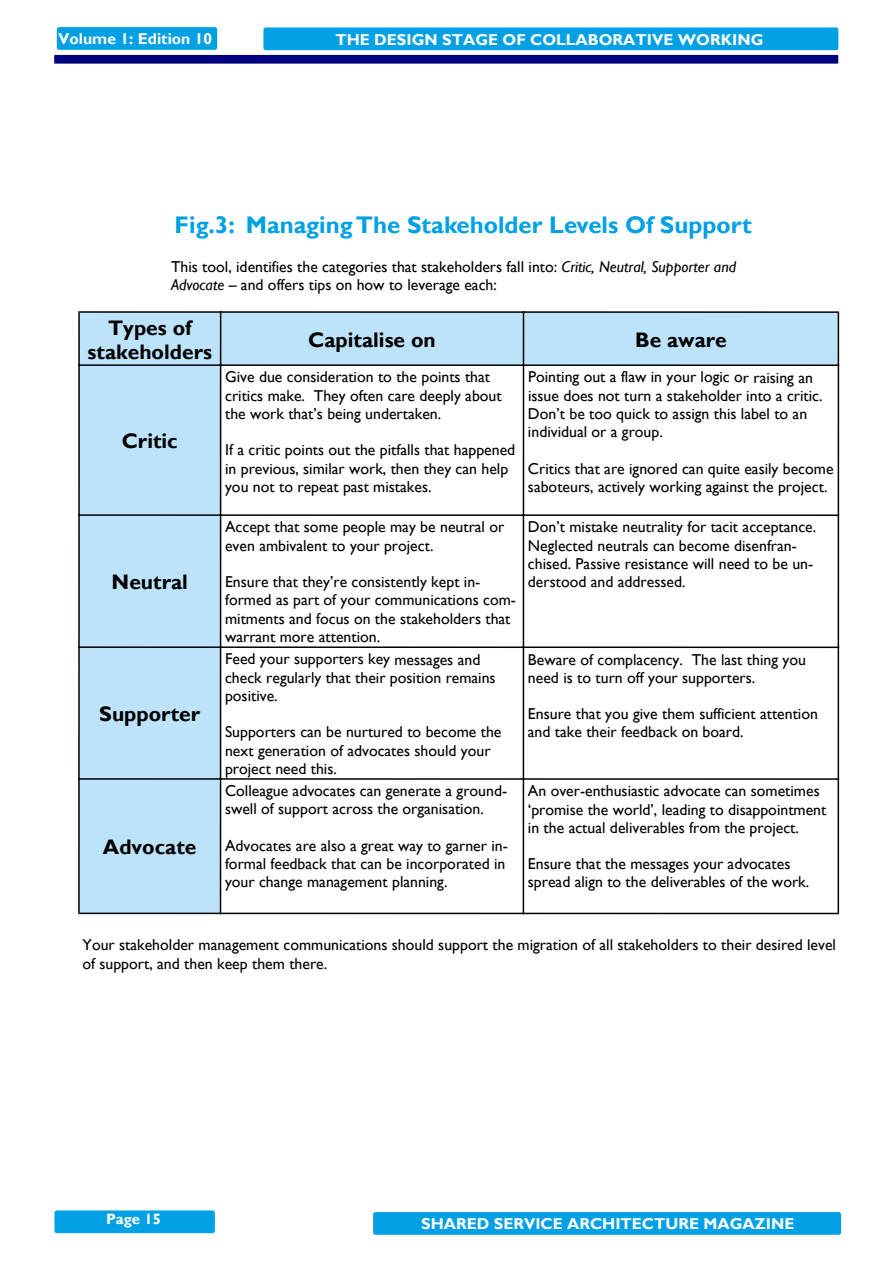
<style>
.page{position:relative;width:893px;height:1263px;background:#fff}
.page>*{position:absolute;margin:0;border:0;box-sizing:border-box;transform-origin:0 0}
.t1{font:700 24px "Gill Sans";color:#00a0e4}
.t2{font:700 21px/24.3px "Gill Sans";color:#000;text-align:center}
.t3{font:15.75px/18.1px "Gill Sans";color:#000}
.t4{font:700 15.75px "Gill Sans";color:#fff}
.t5{font:700 15px "Gill Sans";color:#fff}
.s1{font-style:italic}
</style>
<div class="page">
<div style="left:263px;top:27px;width:575px;height:23px;background:#00a0e4;border-radius:2px"></div>
<div style="left:57px;top:27px;width:160px;height:23px;background:#00a0e4;border-radius:2px"></div>
<div style="left:54px;top:55px;width:784px;height:9px;background:#000080"></div>
<div style="left:54px;top:1210px;width:161px;height:23px;background:#00a0e4;border-radius:2px"></div>
<div style="left:373px;top:1212px;width:468px;height:23px;background:#00a0e4;border-radius:2px"></div>
<div style="left:221px;top:312px;width:302px;height:53px;background:#bce3fa"></div>
<div style="left:79px;top:365px;width:142px;height:150px;background:#bce3fa"></div>
<div style="left:79px;top:515px;width:142px;height:132px;background:#bce3fa"></div>
<div style="left:79px;top:647px;width:142px;height:132px;background:#bce3fa"></div>
<hr style="left:220px;top:311px;width:304px;height:2px;background:#000">
<hr style="left:220px;top:364px;width:304px;height:2px;background:#000">
<hr style="left:78px;top:514px;width:143px;height:2px;background:#000">
<hr style="left:220px;top:514px;width:304px;height:2px;background:#000">
<hr style="left:523px;top:514px;width:316px;height:2px;background:#000">
<hr style="left:78px;top:646px;width:143px;height:2px;background:#000">
<hr style="left:220px;top:646px;width:304px;height:2px;background:#000">
<hr style="left:523px;top:646px;width:316px;height:2px;background:#000">
<hr style="left:220px;top:778px;width:304px;height:2px;background:#000">
<hr style="left:220px;top:913px;width:304px;height:1px;background:#000">
<svg style="left:78px;top:311px;width:142px;height:55px;background:#b0d4e9"></svg>
<hr style="left:78px;top:364px;width:2px;height:152px;background:#000">
<hr style="left:78px;top:514px;width:2px;height:134px;background:#000">
<hr style="left:78px;top:646px;width:2px;height:134px;background:#000">
<div style="left:78px;top:778px;width:142px;height:136px;background:#bce3fa"></div>
<hr style="left:220px;top:311px;width:1px;height:55px;background:#000">
<hr style="left:220px;top:364px;width:1px;height:152px;background:#000">
<hr style="left:220px;top:514px;width:1px;height:134px;background:#000">
<hr style="left:220px;top:646px;width:1px;height:134px;background:#000">
<hr style="left:220px;top:778px;width:1px;height:136px;background:#000">
<hr style="left:523px;top:364px;width:1px;height:152px;background:#000">
<hr style="left:523px;top:514px;width:1px;height:134px;background:#000">
<hr style="left:523px;top:646px;width:1px;height:134px;background:#000">
<svg style="left:523px;top:311px;width:316px;height:55px;background:#afd4e9"></svg>
<hr style="left:838px;top:364px;width:1px;height:152px;background:#000">
<hr style="left:838px;top:514px;width:1px;height:134px;background:#000">
<hr style="left:838px;top:646px;width:1px;height:134px;background:#000">
<svg style="left:523px;top:778px;width:316px;height:136px"></svg>
<p class="t4" style="left:58px;top:33px;width:156px">Volume 1: Edition 10</p>
<p class="t4" style="left:335px;top:34px;width:429px">THE DESIGN STAGE OF COLLABORATIVE WORKING</p>
<h1 class="t1" style="left:175px;top:217px;width:579px">Fig.3: Managing The Stakeholder Levels Of Support</h1>
<p class="t3" style="left:171px;top:259px;width:567px">This tool, identifies the categories that stakeholders fall into: <span class="s1">Critic, Neutral, Supporter and<br>Advocate</span> – and offers tips on how to leverage each:</p>
<h2 class="t2" style="left:88px;top:317px;width:126px">Types of stakeholders</h2>
<h2 class="t2" style="left:122px;top:431px;width:58px">Critic</h2>
<h2 class="t2" style="left:112px;top:572px;width:78px">Neutral</h2>
<h2 class="t2" style="left:99px;top:704px;width:102px">Supporter</h2>
<h2 class="t2" style="left:103px;top:837px;width:95px">Advocate</h2>
<h2 class="t2" style="left:308px;top:330px;width:129px">Capitalise on</h2>
<h2 class="t2" style="left:635px;top:330px;width:93px">Be aware</h2>
<p class="t3" style="left:225px;top:370px;width:278px">Give due consideration to the points that critics make. They often care deeply about the work that’s being undertaken.</p>
<p class="t3" style="left:225px;top:443px;width:292px">If a critic points out the pitfalls that happened in previous, similar work, then they can help you not to repeat past mistakes.</p>
<p class="t3" style="left:225px;top:520px;width:281px">Accept that some people may be neutral or even ambivalent to your project.</p>
<p class="t3" style="left:225px;top:574px;width:292px">Ensure that they’re consistently kept in&shy;formed as part of your communications com&shy;mitments and focus on the stakeholders that warrant more attention.</p>
<p class="t3" style="left:225px;top:652px;width:272px">Feed your supporters key messages and check regularly that their position remains positive.</p>
<p class="t3" style="left:225px;top:725px;width:278px">Supporters can be nurtured to become the next generation of advocates should your project need this.</p>
<p class="t3" style="left:225px;top:783px;width:284px">Colleague advocates can generate a ground&shy;swell of support across the organisation.</p>
<p class="t3" style="left:225px;top:838px;width:284px">Advocates are also a great way to garner in&shy;formal feedback that can be incorporated in your change management planning.</p>
<p class="t3" style="left:528px;top:370px;width:296px">Pointing out a flaw in your logic or raising an issue does not turn a stakeholder into a critic.<br>Don’t be too quick to assign this label to an individual or a group.</p>
<p class="t3" style="left:528px;top:461px;width:307px">Critics that are ignored can quite easily become saboteurs, actively working against the project.</p>
<p class="t3" style="left:528px;top:520px;width:290px">Don’t mistake neutrality for tacit acceptance.<br>Neglected neutrals can become disenfran&shy;chised. Passive resistance will need to be un&shy;derstood and addressed.</p>
<p class="t3" style="left:528px;top:652px;width:279px">Beware of complacency. The last thing you need is to turn off your supporters.</p>
<p class="t3" style="left:528px;top:706px;width:292px">Ensure that you give them sufficient attention and take their feedback on board.</p>
<p class="t3" style="left:528px;top:783px;width:300px">An over-enthusiastic advocate can sometimes ‘promise the world’, leading to disappointment in the actual deliverables from the project.</p>
<p class="t3" style="left:528px;top:856px;width:283px">Ensure that the messages your advocates spread align to the deliverables of the work.</p>
<p class="t3" style="left:82px;top:938px;width:755px">Your stakeholder management communications should support the migration of all stakeholders to their desired level of support, and then keep them there.</p>
<p class="t5" style="left:106px;top:1213px;width:56px">Page 15</p>
<p class="t4" style="left:421px;top:1218px;width:375px">SHARED SERVICE ARCHITECTURE MAGAZINE</p>
</div>
